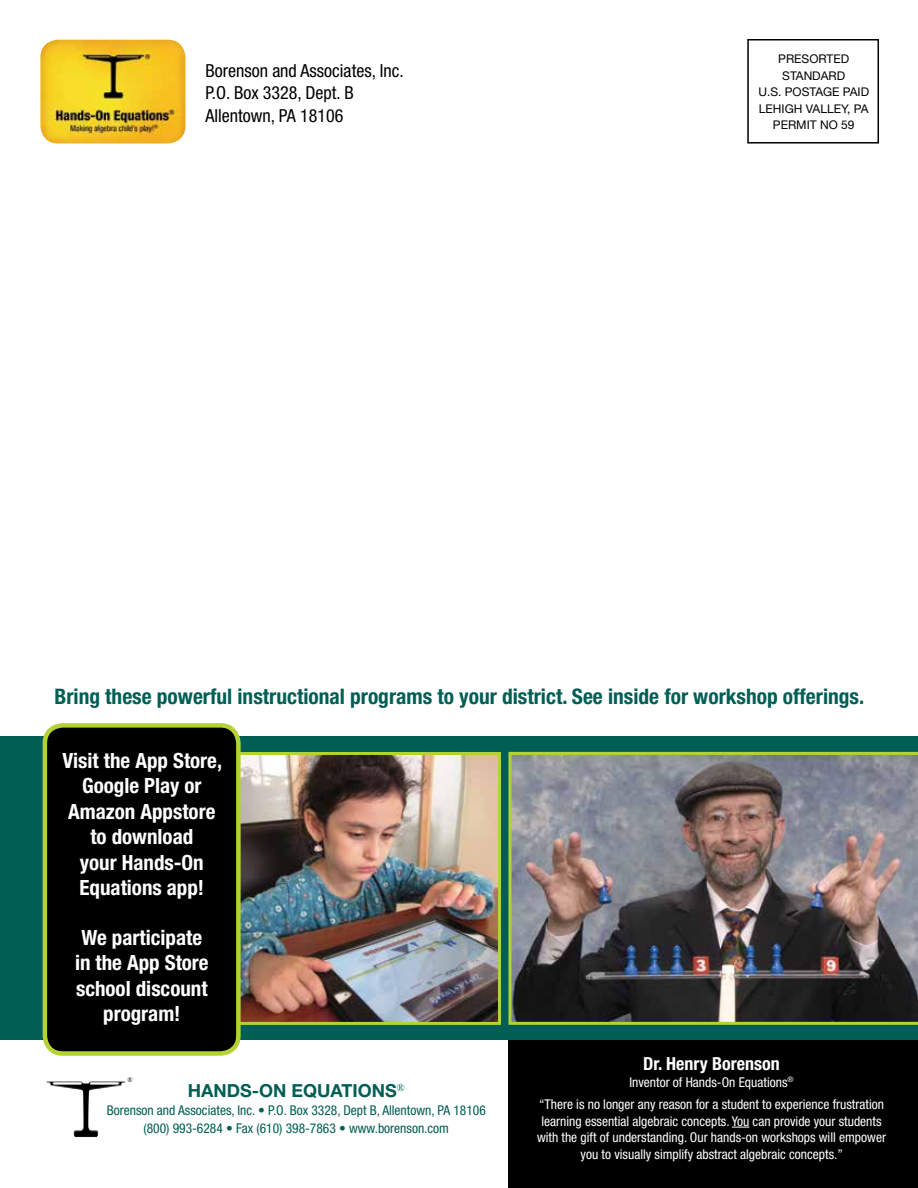
<style>
.page{position:relative;width:918px;height:1188px;background:#fff}
.page>*{position:absolute;margin:0;border:0;box-sizing:border-box;transform-origin:0 0}
.t1{font:700 condensed 21.45px "Helvetica Neue LT Std";color:#005e54}
.t2{font:700 condensed 21px/25.5px "Helvetica Neue LT Std";color:#fff;text-align:center}
.t3{font:condensed 18px/22.5px "Helvetica Neue LT Std";color:#000}
.t4{font:700 18px "Helvetica Neue LT Std";color:#005e54}
.t5{font:700 condensed 18px "Helvetica Neue LT Std";color:#fff}
.t6{font:condensed 13.5px/16.5px "Helvetica Neue LT Std";color:#fff;text-align:center}
.t7{font:condensed 13.5px/18px "Helvetica Neue LT Std";color:#005e54;text-align:center}
.t8{font:12px/16.5px "Helvetica Neue LT Std";color:#000;text-align:center}
.t9{font:7.05px "Times New Roman";color:#000}
</style>
<div class="page">
<div style="left:509px;top:814px;width:409px;height:374px;background:#000"></div>
<div style="left:0;top:736px;width:918px;height:304px;background:#005e54"></div>
<img style="left:508px;top:752px;width:410px;height:273px">
<div style="left:747px;top:39px;width:132px;height:105px;border:2px solid #000"></div>
<img style="left:40px;top:40px;width:146px;height:104px">
<img style="left:46px;top:1081px;width:52px;height:56px">
<svg style="left:732px;top:1127px;width:17px;height:1px"></svg>
<img style="left:241px;top:756px;width:256px;height:265px">
<div style="left:212px;top:752px;width:289px;height:273px;border:3px solid #b3d235"></div>
<div style="left:45px;top:725px;width:193px;height:329px;background:#000;border-radius:18px"></div>
<div style="left:43px;top:723px;width:198px;height:333px;border:4px solid #b3d235;border-radius:18px"></div>
<h3 class="t3" style="left:205px;top:59px;width:200px">Borenson and Associates, Inc.<br>P.O. Box 3328, Dept. B<br>Allentown, PA 18106</h3>
<p class="t8" style="left:758px;top:50px;width:112px">PRESORTED<br>STANDARD<br>U.S. POSTAGE PAID<br>LEHIGH VALLEY, PA<br>PERMIT NO 59</p>
<h1 class="t1" style="left:54px;top:683px;width:811px">Bring these powerful instructional programs to your district. See inside for workshop offerings.</h1>
<h2 class="t2" style="left:62px;top:747px;width:161px">Visit the App Store,<br>Google Play or<br>Amazon Appstore to download<br>your Hands-On<br>Equations app!</h2>
<h2 class="t2" style="left:75px;top:924px;width:135px">We participate in the App Store school discount program!</h2>
<p class="t9" style="left:127px;top:1075px;width:7px">®</p>
<h3 class="t4" style="left:188px;top:1079px;width:219px">HANDS-ON EQUATIONS<sup>®</sup></h3>
<p class="t7" style="left:107px;top:1101px;width:381px">Borenson and Associates, Inc. • P.O. Box 3328, Dept B, Allentown, PA 18106 (800) 993-6284 • Fax (610) 398-7863 • www.borenson.com</p>
<h3 class="t5" style="left:643px;top:1052px;width:138px">Dr. Henry Borenson</h3>
<p class="t6" style="left:539px;top:1071px;width:346px;line-height:22.5px">Inventor of Hands-On Equations<sup>®<br></sup>“There is no longer any reason for a student to experience frustration</p>
<p class="t6" style="left:537px;top:1113px;width:350px">learning essential algebraic concepts. You can provide your students with the gift of understanding. Our hands-on workshops will empower you to visually simplify abstract algebraic concepts.”</p>
</div>
